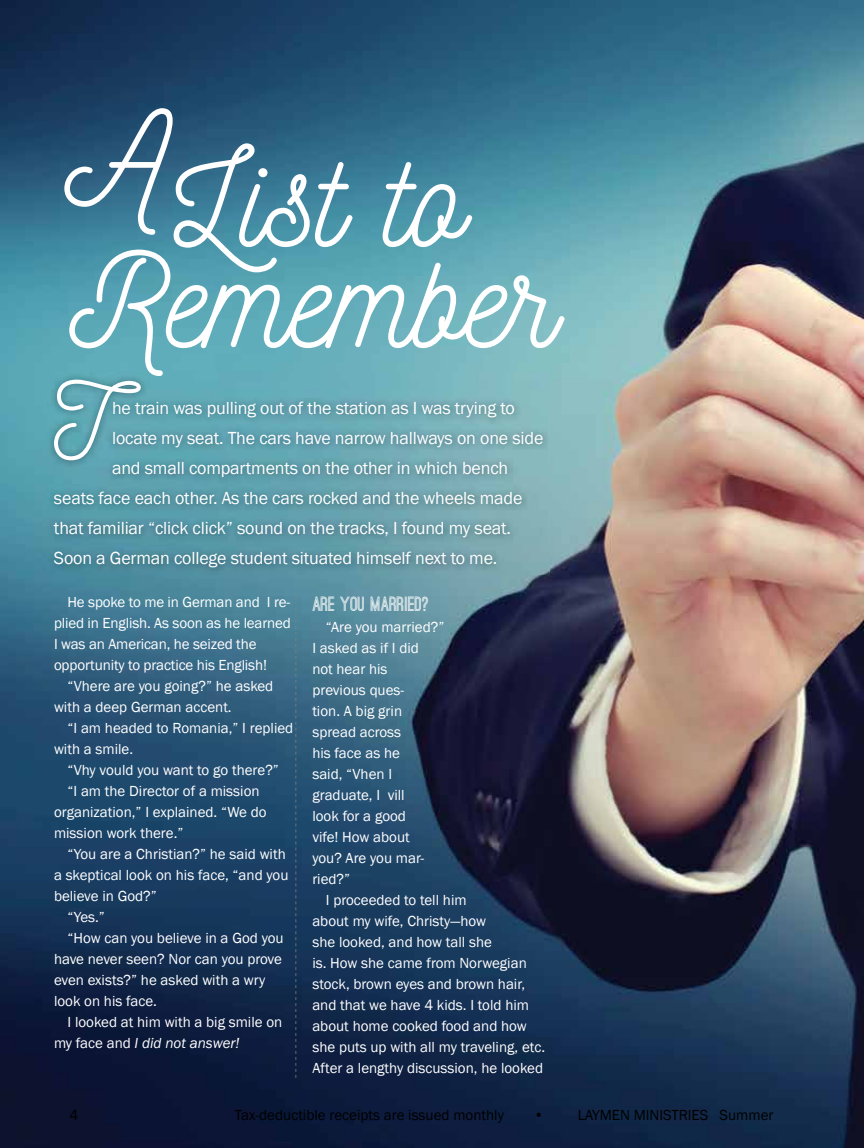
<style>
.page{position:relative;width:864px;height:1148px;background:#fff}
.page>*{position:absolute;margin:0;border:0;box-sizing:border-box;transform-origin:0 0}
.t1{font:133.2px "Nickainley";color:#fff}
.t2{font:95.25px "Nickainley";color:#fff}
.t3{font:700 19.5px "Ostrich Sans";letter-spacing:-.015em;color:#fff}
.t4{font:18px "Franklin Gothic";letter-spacing:-.01em;color:#fff}
.t5{font:15px/21px "Franklin Gothic";color:#fff}
.t6{font:15px "Franklin Gothic";color:#000}
.t7{font:italic 15px "Franklin Gothic";color:#fff}
.s1{font-style:normal}
</style>
<div class="page">
<img style="left:0;top:0;width:864px;height:1148px">
<svg style="left:296px;top:596px;width:1px;height:481px"></svg>
<img style="left:47px;top:372px;width:503px;height:203px">
<h1 class="t1" style="left:64px;top:114px;width:402px">AList to</h1>
<h1 class="t1" style="left:69px;top:215px;width:489px">Remember</h1>
<h2 class="t2" style="left:54px;top:359px;width:61px">T</h2>
<p class="t4" style="left:112px;top:397px;width:404px">he train was pulling out of the station as I was trying to</p>
<p class="t4" style="left:112px;top:427px;width:433px">locate my seat. The cars have narrow hallways on one side</p>
<p class="t4" style="left:112px;top:457px;width:398px">and small compartments on the other in which bench</p>
<p class="t4" style="left:54px;top:487px;width:470px">seats face each other. As the cars rocked and the wheels made</p>
<p class="t4" style="left:54px;top:517px;width:459px">that familiar “click click” sound on the tracks, I found my seat.</p>
<p class="t4" style="left:54px;top:547px;width:445px">Soon a German college student situated himself next to me.</p>
<p class="t5" style="left:54px;top:591px;width:238px;text-indent:14px">He spoke to me in German and I re&shy;plied in English. As soon as he learned I was an American, he seized the opportunity to practice his English!</p>
<p class="t5" style="left:54px;top:675px;width:221px;text-indent:14px">“Vhere are you going?” he asked with a deep German accent.</p>
<p class="t5" style="left:54px;top:717px;width:241px;text-indent:14px">“I am headed to Romania,” I replied with a smile.</p>
<p class="t5" style="left:68px;top:759px;width:213px">“Vhy vould you want to go there?”</p>
<p class="t5" style="left:68px;top:780px;width:194px">“I am the Director of a mission</p>
<p class="t5" style="left:54px;top:801px;width:214px">organization,” I explained. “We do</p>
<p class="t5" style="left:54px;top:822px;width:131px">mission work there.”</p>
<p class="t5" style="left:68px;top:843px;width:220px">“You are a Christian?” he said with</p>
<p class="t5" style="left:54px;top:864px;width:236px">a skeptical look on his face, “and you</p>
<p class="t5" style="left:54px;top:885px;width:104px">believe in God?”</p>
<p class="t5" style="left:68px;top:906px;width:39px">“Yes.”</p>
<p class="t5" style="left:68px;top:927px;width:218px">“How can you believe in a God you</p>
<p class="t5" style="left:54px;top:948px;width:229px">have never seen? Nor can you prove</p>
<p class="t5" style="left:54px;top:969px;width:213px">even exists?” he asked with a wry</p>
<p class="t5" style="left:54px;top:990px;width:105px">look on his face.</p>
<p class="t5" style="left:68px;top:1011px;width:216px">I looked at him with a big smile on</p>
<p class="t7" style="left:54px;top:1033px;width:187px"><span class="s1">my face and</span> I did not answer!</p>
<h3 class="t3" style="left:312px;top:596px;width:118px">ARE YOU MARRIED?</h3>
<p class="t5" style="left:312px;top:616px;width:133px;text-indent:14px">“Are you married?”<br>I asked as if I did<br>not hear his previous ques-<br>tion. A big grin spread across<br>his face as he<br>said, “Vhen I graduate, I vill<br>look for a good<br>vife! How about<br>you? Are you mar&shy;ried?”</p>
<p class="t5" style="left:312px;top:889px;width:234px;text-indent:14px">I proceeded to tell him<br>about my wife, Christy—how<br>she looked, and how tall she<br>is. How she came from Norwegian stock, brown eyes and brown hair, and that we have 4 kids. I told him about home cooked food and how she puts up with all my traveling, etc.<br>After a lengthy discussion, he looked</p>
<p class="t6" style="left:70px;top:1105px;width:10px">4</p>
<p class="t6" style="left:235px;top:1105px;width:271px">Tax-deductible receipts are issued monthly</p>
<p class="t6" style="left:534px;top:1105px;width:241px">• LAYMEN MINISTRIES Summer</p>
</div>
